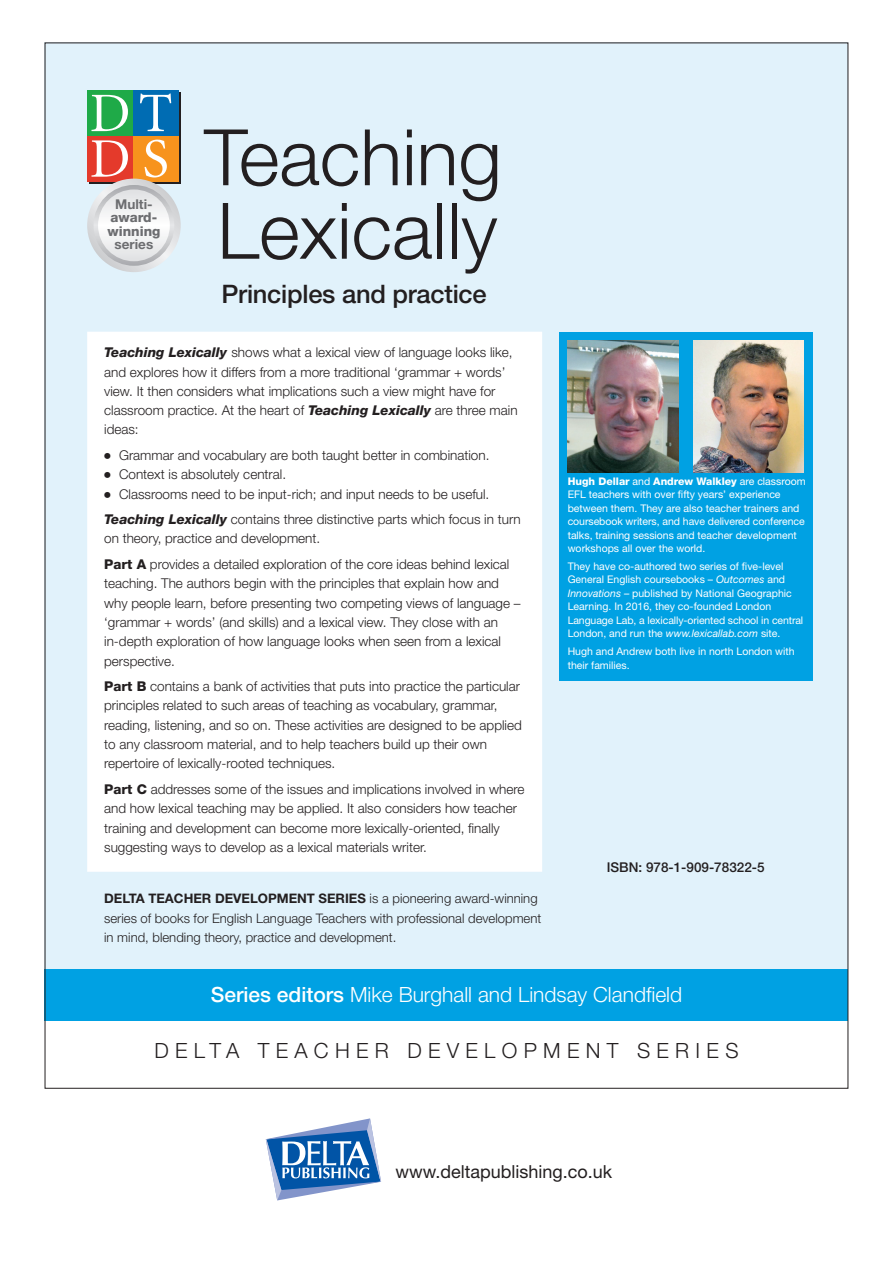
<style>
.page{position:relative;width:893px;height:1263px;background:#fff}
.page>*{position:absolute;margin:0;border:0;box-sizing:border-box;transform-origin:0 0}
.t1{font:300 78px/73.5px "Helvetica Neue";color:#231f20}
.t2{font:55.8px/45.6px "Minion";color:#fff}
.t3{font:500 25.5px "Helvetica Neue";letter-spacing:-.01em;color:#231f20}
.t4{font:300 21px "Helvetica Neue";color:#fff}
.t5{font:300 21px "Helvetica Neue";letter-spacing:.3em;color:#231f20}
.t6{font:18px "Helvetica Neue";color:#231f20}
.t7{font:300 13.5px/19.4px "Helvetica Neue";color:#231f20}
.t8{font:500 13.5px "Helvetica Neue";color:#231f20}
.t9{font:800 13.5px/13.5px "Helvetica Neue";color:#6c6d70}
.t10{font:700 13.5px "Helvetica Neue";color:#6c6d70}
.t11{font:300 13.2px/19.5px "Helvetica Neue";color:#231f20}
.t12{font:10.5px/13.5px "Helvetica Neue";color:#fff}
.s1{font-weight:800;font-style:italic}
.s2{font-family:"Universal Newswith Comm Pi";font-weight:400;font-size:12px}
.s3{font-weight:800}
.s4{font-weight:700}
.s5{font-style:italic}
.s6{font-weight:500}
</style>
<div class="page">
<div style="left:45px;top:43px;width:803px;height:943px;background:#e1f2fb"></div>
<div style="left:89px;top:92px;width:92px;height:92px;background:#231f20"></div>
<div style="left:87px;top:90px;width:46px;height:46px;background:#1faa48"></div>
<div style="left:133px;top:90px;width:46px;height:46px;background:#006cb3"></div>
<div style="left:87px;top:136px;width:46px;height:46px;background:#e43a2b"></div>
<div style="left:133px;top:136px;width:46px;height:46px;background:#f7931d"></div>
<div style="left:559px;top:332px;width:253px;height:348px;background:#00a1e3"></div>
<div style="left:45px;top:969px;width:803px;height:51px;background:#00a1e3"></div>
<div style="left:87px;top:332px;width:455px;height:540px;background:#fff"></div>
<svg style="left:87px;top:179px;width:94px;height:93px"></svg>
<svg style="left:96px;top:187px;width:76px;height:76px"></svg>
<div style="left:94px;top:185px;width:80px;height:81px;border:4px solid #fff;border-radius:50%"></div>
<img style="left:568px;top:340px;width:110px;height:132px">
<img style="left:693px;top:340px;width:111px;height:132px">
<svg style="left:266px;top:1118px;width:115px;height:82px"></svg>
<h2 class="t2" style="left:90px;top:93px;width:84px">DT<br>DS</h2>
<p class="t10" style="left:115px;top:196px;width:39px">Multi-</p>
<p class="t9" style="left:107px;top:211px;width:55px">award&shy;winning</p>
<p class="t10" style="left:115px;top:236px;width:40px">series</p>
<h1 class="t1" style="left:204px;top:119px;width:299px">Teaching<br>Lexically</h1>
<h3 class="t3" style="left:222px;top:279px;width:267px">Principles and practice</h3>
<p class="t7" style="left:104px;top:342px;width:415px"><span class="s1">Teaching Lexically</span> shows what a lexical view of language looks like, and explores how it differs from a more traditional ‘grammar + words’ view. It then considers what implications such a view might have for classroom practice. At the heart of <span class="s1">Teaching Lexically</span> are three main ideas:</p>
<p class="t7" style="left:104px;top:445px;width:387px"><span class="s2">c</span> Grammar and vocabulary are both taught better in combination. <span class="s2">c</span> Context is absolutely central.<br><span class="s2">c</span> Classrooms need to be input-rich; and input needs to be useful.</p>
<p class="t7" style="left:104px;top:509px;width:418px"><span class="s1">Teaching Lexically</span> contains three distinctive parts which focus in turn on theory, practice and development.</p>
<p class="t7" style="left:104px;top:554px;width:418px"><span class="s3">Part A</span> provides a detailed exploration of the core ideas behind lexical teaching. The authors begin with the principles that explain how and why people learn, before presenting two competing views of language – ‘grammar + words’ (and skills) and a lexical view. They close with an in-depth exploration of how language looks when seen from a lexical perspective.</p>
<p class="t7" style="left:104px;top:676px;width:419px"><span class="s3">Part B</span> contains a bank of activities that puts into practice the particular principles related to such areas of teaching as vocabulary, grammar, reading, listening, and so on. These activities are designed to be applied to any classroom material, and to help teachers build up their own repertoire of lexically-rooted techniques.</p>
<p class="t7" style="left:104px;top:779px;width:422px"><span class="s3">Part C</span> addresses some of the issues and implications involved in where and how lexical teaching may be applied. It also considers how teacher training and development can become more lexically-oriented, finally suggesting ways to develop as a lexical materials writer.</p>
<p class="t11" style="left:104px;top:889px;width:439px"><span class="s4">DELTA TEACHER DEVELOPMENT SERIES</span> is a pioneering award-winning series of books for English Language Teachers with professional development in mind, blending theory, practice and development.</p>
<p class="t12" style="left:568px;top:474px;width:240px"><span class="s3">Hugh Dellar</span> and <span class="s3">Andrew Walkley</span> are classroom EFL teachers with over fifty years’ experience between them. They are also teacher trainers and coursebook writers, and have delivered conference talks, training sessions and teacher development workshops all over the world.</p>
<p class="t12" style="left:568px;top:559px;width:237px">They have co-authored two series of five-level General English coursebooks – <span class="s5">Outcomes</span> and <span class="s5">Innovations</span> – published by National Geographic Learning. In 2016, they co-founded London Language Lab, a lexically-oriented school in central London, and run the <span class="s5">www.lexicallab.com</span> site.</p>
<p class="t12" style="left:568px;top:644px;width:228px">Hugh and Andrew both live in north London with their families.</p>
<p class="t8" style="left:607px;top:859px;width:159px">ISBN: 978-1-909-78322-5</p>
<h3 class="t4" style="left:211px;top:982px;width:473px"><span class="s6">Series editors</span> Mike Burghall and Lindsay Clandfield</h3>
<h3 class="t5" style="left:154px;top:1038px;width:586px">DELTA TEACHER DEVELOPMENT SERIES</h3>
<h3 class="t6" style="left:395px;top:1161px;width:218px">www.deltapublishing.co.uk</h3>
</div>
